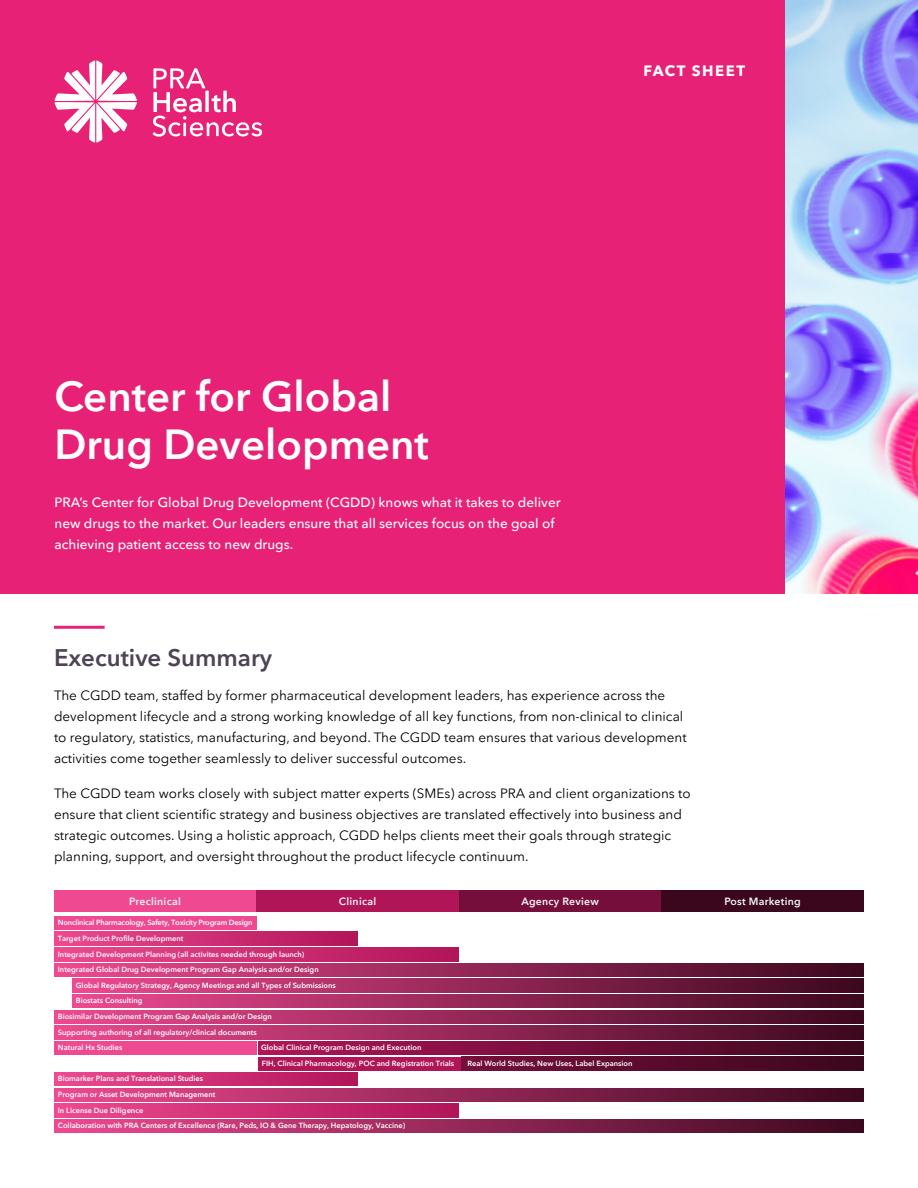
<style>
.page{position:relative;width:918px;height:1188px;background:#fff}
.page>*{position:absolute;margin:0;border:0;box-sizing:border-box;transform-origin:0 0}
.t1{font:600 42px/48px "PRA Sans";color:#fff}
.t2{font:600 24px "PRA Sans";color:#4d4354}
.t3{font:700 15px "PRA Sans";letter-spacing:.1em;color:#fff}
.t4{font:13.5px/21px "PRA Sans";color:#000}
.t5{font:500 13.5px/21px "PRA Sans";color:#fff}
.t6{font:600 10.5px "PRA Sans";letter-spacing:.025em;color:#f2f4f4}
.t7{font:600 7.5px/15.6px "PRA Sans";color:#fff}
.t8{font:600 7.5px "PRA Sans";letter-spacing:-.025em;color:#fff}
</style>
<div class="page">
<div style="left:0;top:0;width:785px;height:594px;background:#e72276"></div>
<svg style="left:54px;top:60px;width:83px;height:83px"></svg>
<svg style="left:153px;top:68px;width:109px;height:69px"></svg>
<hr style="left:54px;top:626px;width:51px;height:3px;background:#e72276">
<img style="left:785px;top:0;width:133px;height:594px">
<div style="left:54px;top:916px;width:101px;height:14px;background:#ee4991"></div>
<div style="left:155px;top:916px;width:101px;height:14px;background:#ee4991"></div>
<svg style="left:54px;top:932px;width:304px;height:13px;background:#cf2f74"></svg>
<svg style="left:54px;top:948px;width:405px;height:13px;background:#cf2f74"></svg>
<svg style="left:54px;top:963px;width:810px;height:14px;background:#952857"></svg>
<svg style="left:73px;top:979px;width:791px;height:13px;background:#952857"></svg>
<svg style="left:73px;top:994px;width:791px;height:14px;background:#952857"></svg>
<svg style="left:54px;top:1072px;width:304px;height:14px;background:#cf2f74"></svg>
<svg style="left:54px;top:1104px;width:405px;height:13px;background:#cf2f74"></svg>
<svg style="left:54px;top:1088px;width:810px;height:14px;background:#952857"></svg>
<svg style="left:54px;top:1119px;width:810px;height:14px;background:#952857"></svg>
<svg style="left:54px;top:1010px;width:810px;height:14px;background:#952857"></svg>
<svg style="left:54px;top:1026px;width:810px;height:13px;background:#952857"></svg>
<div style="left:54px;top:890px;width:101px;height:21px;background:#ee4991"></div>
<div style="left:155px;top:890px;width:101px;height:21px;background:#ee4991"></div>
<div style="left:256px;top:890px;width:102px;height:21px;background:#b01558"></div>
<div style="left:358px;top:890px;width:101px;height:21px;background:#b01558"></div>
<div style="left:560px;top:890px;width:102px;height:21px;background:#750e3b"></div>
<div style="left:459px;top:890px;width:101px;height:21px;background:#750e3b"></div>
<div style="left:662px;top:890px;width:101px;height:21px;background:#3b071d"></div>
<div style="left:763px;top:890px;width:101px;height:21px;background:#3b071d"></div>
<svg style="left:258px;top:1041px;width:606px;height:14px;background:#760e3a"></svg>
<div style="left:54px;top:1041px;width:101px;height:14px;background:#ee4991"></div>
<div style="left:155px;top:1041px;width:101px;height:14px;background:#ee4991"></div>
<svg style="left:462px;top:1057px;width:402px;height:13px;background:#580a2c"></svg>
<div style="left:258px;top:1057px;width:101px;height:13px;background:#b01558"></div>
<div style="left:359px;top:1057px;width:101px;height:13px;background:#b01558"></div>
<h3 class="t3" style="left:643px;top:61px;width:103px">FACT SHEET</h3>
<h1 class="t1" style="left:55px;top:372px;width:376px">Center for Global<br>Drug Development</h1>
<h3 class="t5" style="left:55px;top:491px;width:508px">PRA’s Center for Global Drug Development (CGDD) knows what it takes to deliver new drugs to the market. Our leaders ensure that all services focus on the goal of achieving patient access to new drugs.</h3>
<h2 class="t2" style="left:54px;top:643px;width:220px">Executive Summary</h2>
<p class="t4" style="left:54px;top:685px;width:634px">The CGDD team, staffed by former pharmaceutical development leaders, has experience across the development lifecycle and a strong working knowledge of all key functions, from non-clinical to clinical to regulatory, statistics, manufacturing, and beyond. The CGDD team ensures that various development activities come together seamlessly to deliver successful outcomes.</p>
<p class="t4" style="left:54px;top:782px;width:638px">The CGDD team works closely with subject matter experts (SMEs) across PRA and client organizations to ensure that client scientific strategy and business objectives are translated effectively into business and strategic outcomes. Using a holistic approach, CGDD helps clients meet their goals through strategic planning, support, and oversight throughout the product lifecycle continuum.</p>
<h3 class="t6" style="left:129px;top:895px;width:53px">Preclinical</h3>
<h3 class="t6" style="left:339px;top:895px;width:39px">Clinical</h3>
<h3 class="t6" style="left:521px;top:895px;width:79px">Agency Review</h3>
<h3 class="t6" style="left:725px;top:895px;width:78px">Post Marketing</h3>
<p class="t8" style="left:58px;top:918px;width:196px">Nonclinical Pharmacology, Safety, Toxicity Program Design</p>
<p class="t7" style="left:58px;top:931px;width:127px">Target Product Profile Development</p>
<p class="t7" style="left:58px;top:946px;width:248px">Integrated Development Planning (all activites needed through launch)</p>
<p class="t7" style="left:58px;top:962px;width:262px">Integrated Global Drug Development Program Gap Analysis and/or Design</p>
<p class="t7" style="left:76px;top:977px;width:261px">Global Regulatory Strategy, Agency Meetings and all Types of Submissions</p>
<p class="t7" style="left:76px;top:993px;width:68px">Biostats Consulting</p>
<p class="t7" style="left:58px;top:1009px;width:216px">Biosimilar Development Program Gap Analysis and/or Design<br>Supporting authoring of all regulatory/clinical documents</p>
<p class="t7" style="left:58px;top:1040px;width:66px">Natural Hx Studies</p>
<p class="t7" style="left:261px;top:1040px;width:195px">Global Clinical Program Design and Execution<br>FIH, Clinical Pharmacology, POC and Registration Trials</p>
<p class="t7" style="left:58px;top:1071px;width:147px">Biomarker Plans and Translational Studies</p>
<p class="t7" style="left:58px;top:1102px;width:87px">In License Due Diligence</p>
<p class="t7" style="left:58px;top:1087px;width:159px">Program or Asset Development Management</p>
<p class="t7" style="left:58px;top:1118px;width:349px">Collaboration with PRA Centers of Excellence (Rare, Peds, IO &amp; Gene Therapy, Hepatology, Vaccine)</p>
<p class="t7" style="left:467px;top:1055px;width:167px">Real World Studies, New Uses, Label Expansion</p>
</div>
